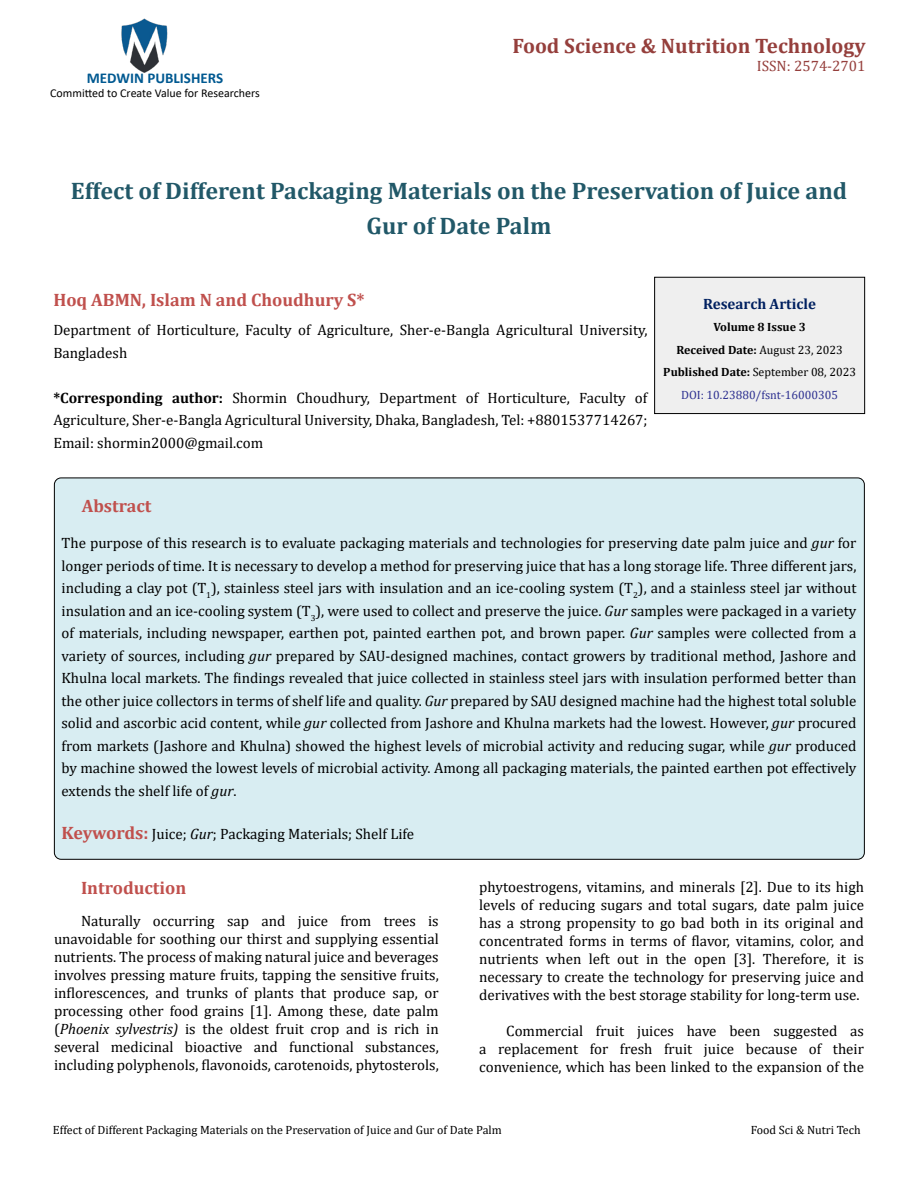
<style>
.page{position:relative;width:918px;height:1188px;background:#fff}
.page>*{position:absolute;margin:0;border:0;box-sizing:border-box;transform-origin:0 0}
.t1{font:700 24px/34.5px "Cambria";color:#215868;text-align:center}
.t2{font:700 21px "Cambria";color:#953f3c}
.t3{font:700 18px "Cambria";color:#c0504d}
.t4{font:15px/18px "Cambria";color:#000;text-align:justify}
.t5{font:700 15px "Calibri";color:#005991}
.t6{font:700 15px "Cambria";color:#002060}
.t7{font:15px "Cambria";color:#953f3c}
.t8{font:700 12px/22.5px "Cambria";color:#000;text-align:center}
.t9{font:12px "Cambria";color:#000}
.t10{font:12px "Calibri";color:#000}
.s1{font-weight:700}
.s2{font-weight:400}
.s3{font-weight:400;color:#2e3191}
.s4{font-style:italic}
.s5{font-weight:700;font-size:18px;color:#c0504d}
</style>
<div class="page">
<img style="left:121px;top:18px;width:47px;height:55px">
<div style="left:655px;top:277px;width:210px;height:137px;background:#efefef"></div>
<div style="left:654px;top:277px;width:211px;height:137px;border:1px solid #000"></div>
<div style="left:54px;top:478px;width:810px;height:381px;background:#d8edf2;border-radius:7px"></div>
<p class="t5" style="left:87px;top:67px;width:138px">MEDWIN PUBLISHERS</p>
<p class="t10" style="left:50px;top:85px;width:211px">Committed to Create Value for Researchers</p>
<h2 class="t2" style="left:513px;top:31px;width:354px">Food Science &amp; Nutrition Technology</h2>
<p class="t7" style="left:757px;top:57px;width:110px">ISSN: 2574-2701</p>
<h1 class="t1" style="left:71px;top:173px;width:778px">Effect of Different Packaging Materials on the Preservation of Juice and<br>Gur of Date Palm</h1>
<p class="t3" style="left:53px;top:287px;width:313px">Hoq ABMN, Islam N and Choudhury S*</p>
<p class="t4" style="left:53px;top:319px;width:596px;line-height:22.5px">Department of Horticulture, Faculty of Agriculture, Sher-e-Bangla Agricultural University,<br>Bangladesh</p>
<p class="t4" style="left:53px;top:386px;width:596px;line-height:22.5px"><span class="s1">*Corresponding author:</span> Shormin Choudhury, Department of Horticulture, Faculty of Agriculture, Sher-e-Bangla Agricultural University, Dhaka, Bangladesh, Tel: +8801537714267; Email: shormin2000@gmail.com</p>
<p class="t6" style="left:703px;top:293px;width:114px">Research Article</p>
<p class="t8" style="left:663px;top:316px;width:194px">Volume 8 Issue 3<br>Received Date: <span class="s2">August 23, 2023<br></span>Published Date: <span class="s2">September 08, 2023<br></span><span class="s3">DOI: 10.23880/fsnt-16000305</span></p>
<p class="t3" style="left:82px;top:494px;width:71px">Abstract</p>
<p class="t4" style="left:61px;top:532px;width:797px;line-height:22.5px">The purpose of this research is to evaluate packaging materials and technologies for preserving date palm juice and <span class="s4">gur</span> for longer periods of time. It is necessary to develop a method for preserving juice that has a long storage life. Three different jars, including a clay pot (T<sub>1</sub>), stainless steel jars with insulation and an ice-cooling system (T<sub>2</sub>), and a stainless steel jar without insulation and an ice-cooling system (T<sub>3</sub>), were used to collect and preserve the juice. <span class="s4">Gur</span> samples were packaged in a variety of materials, including newspaper, earthen pot, painted earthen pot, and brown paper. <span class="s4">Gur</span> samples were collected from a variety of sources, including <span class="s4">gur</span> prepared by SAU-designed machines, contact growers by traditional method, Jashore and Khulna local markets. The findings revealed that juice collected in stainless steel jars with insulation performed better than the other juice collectors in terms of shelf life and quality. <span class="s4">Gur</span> prepared by SAU designed machine had the highest total soluble solid and ascorbic acid content, while <span class="s4">gur</span> collected from Jashore and Khulna markets had the lowest. However, <span class="s4">gur</span> procured from markets (Jashore and Khulna) showed the highest levels of microbial activity and reducing sugar, while <span class="s4">gur</span> produced by machine showed the lowest levels of microbial activity. Among all packaging materials, the painted earthen pot effectively extends the shelf life of <span class="s4">gur</span>.</p>
<p class="t4" style="left:61px;top:825px;width:354px"><span class="s5">Keywords:</span> Juice; <span class="s4">Gur</span>; Packaging Materials; Shelf Life</p>
<p class="t3" style="left:81px;top:875px;width:107px">Introduction</p>
<p class="t4" style="left:54px;top:912px;width:386px;text-indent:27px">Naturally occurring sap and juice from trees is unavoidable for soothing our thirst and supplying essential nutrients. The process of making natural juice and beverages involves pressing mature fruits, tapping the sensitive fruits, inflorescences, and trunks of plants that produce sap, or processing other food grains [1]. Among these, date palm (<span class="s4">Phoenix sylvestris)</span> is the oldest fruit crop and is rich in several medicinal bioactive and functional substances, including polyphenols, flavonoids, carotenoids, phytosterols,</p>
<p class="t4" style="left:479px;top:878px;width:386px">phytoestrogens, vitamins, and minerals [2]. Due to its high levels of reducing sugars and total sugars, date palm juice has a strong propensity to go bad both in its original and concentrated forms in terms of flavor, vitamins, color, and nutrients when left out in the open [3]. Therefore, it is necessary to create the technology for preserving juice and derivatives with the best storage stability for long-term use.</p>
<p class="t4" style="left:479px;top:1022px;width:386px;text-indent:27px">Commercial fruit juices have been suggested as a replacement for fresh fruit juice because of their convenience, which has been linked to the expansion of the</p>
<p class="t9" style="left:53px;top:1123px;width:450px">Effect of Different Packaging Materials on the Preservation of Juice and Gur of Date Palm</p>
<p class="t9" style="left:751px;top:1123px;width:111px">Food Sci &amp; Nutri Tech</p>
</div>
